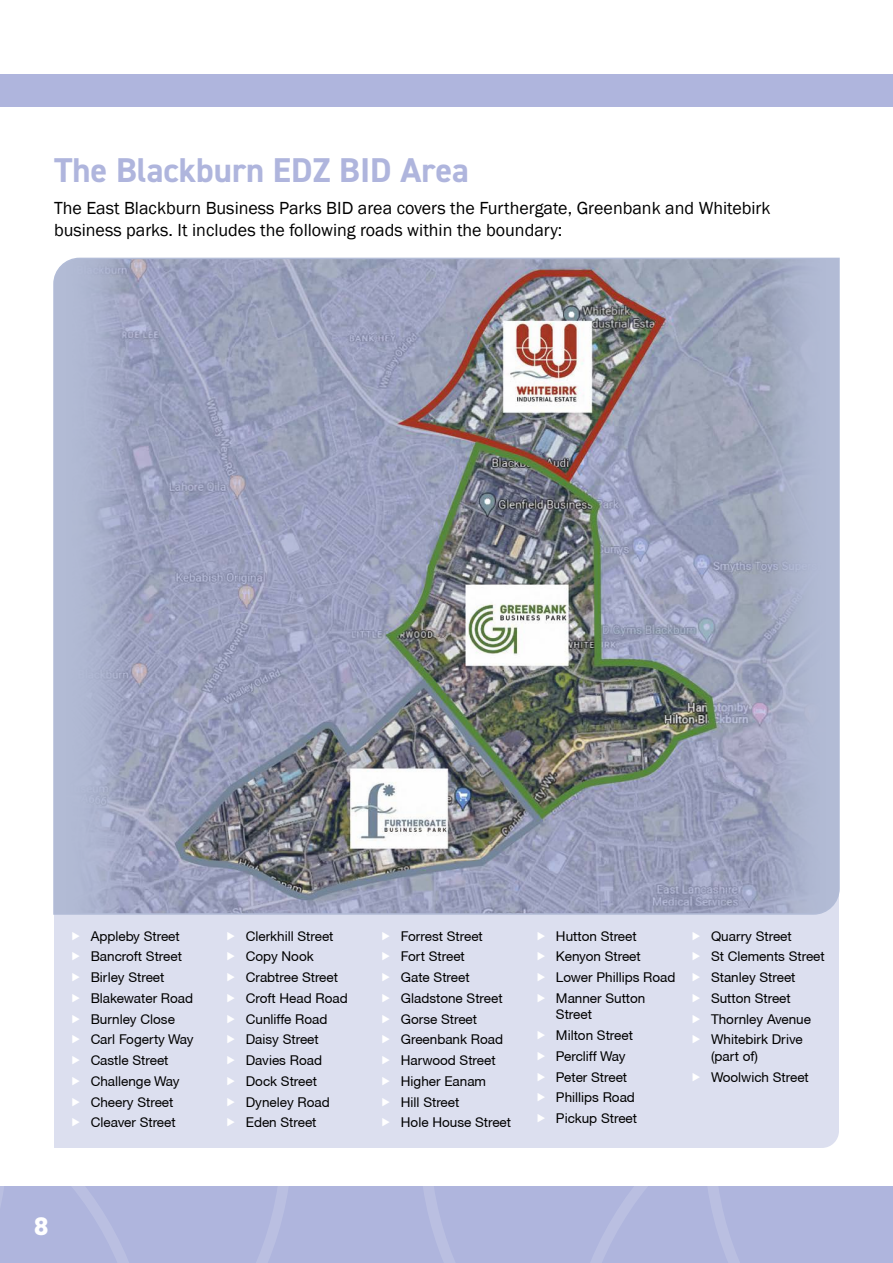
<style>
.page{position:relative;width:893px;height:1263px;background:#fff}
.page>*{position:absolute;margin:0;border:0;box-sizing:border-box;transform-origin:0 0}
.t1{font:700 34.5px "DIN2014";color:#afb5dd}
.t2{font:800 25.5px "DIN2014";color:#fff}
.t3{font:18px/22.5px "Franklin Gothic";color:#000}
.t4{font:13.5px/20.7px "Helvetica Neue CE";color:#000}
</style>
<div class="page">
<div style="left:0;top:74px;width:893px;height:33px;background:#afb5dd"></div>
<div style="left:0;top:1186px;width:893px;height:77px;background:#afb5dd"></div>
<svg style="left:423px;top:1186px;width:316px;height:77px"></svg>
<svg style="left:0;top:1186px;width:288px;height:77px"></svg>
<div style="left:54px;top:915px;width:785px;height:233px;background:#dcdfef"></div>
<img style="left:53px;top:257px;width:787px;height:658px">
<svg style="left:72px;top:931px;width:8px;height:9px"></svg>
<svg style="left:72px;top:952px;width:8px;height:9px"></svg>
<svg style="left:72px;top:973px;width:8px;height:8px"></svg>
<svg style="left:72px;top:994px;width:8px;height:8px"></svg>
<svg style="left:72px;top:1014px;width:8px;height:9px"></svg>
<svg style="left:72px;top:1035px;width:8px;height:9px"></svg>
<svg style="left:72px;top:1056px;width:8px;height:8px"></svg>
<svg style="left:72px;top:1077px;width:8px;height:8px"></svg>
<svg style="left:72px;top:1097px;width:8px;height:9px"></svg>
<svg style="left:72px;top:1118px;width:8px;height:9px"></svg>
<svg style="left:227px;top:931px;width:8px;height:9px"></svg>
<svg style="left:227px;top:952px;width:8px;height:9px"></svg>
<svg style="left:227px;top:973px;width:8px;height:8px"></svg>
<svg style="left:227px;top:993px;width:8px;height:9px"></svg>
<svg style="left:227px;top:1014px;width:8px;height:9px"></svg>
<svg style="left:227px;top:1035px;width:8px;height:9px"></svg>
<svg style="left:227px;top:1056px;width:8px;height:8px"></svg>
<svg style="left:227px;top:1076px;width:8px;height:9px"></svg>
<svg style="left:227px;top:1097px;width:8px;height:9px"></svg>
<svg style="left:227px;top:1118px;width:8px;height:9px"></svg>
<svg style="left:382px;top:931px;width:8px;height:9px"></svg>
<svg style="left:382px;top:952px;width:8px;height:9px"></svg>
<svg style="left:382px;top:973px;width:8px;height:8px"></svg>
<svg style="left:382px;top:993px;width:8px;height:9px"></svg>
<svg style="left:382px;top:1014px;width:8px;height:9px"></svg>
<svg style="left:382px;top:1035px;width:8px;height:9px"></svg>
<svg style="left:382px;top:1056px;width:8px;height:8px"></svg>
<svg style="left:382px;top:1076px;width:8px;height:9px"></svg>
<svg style="left:382px;top:1097px;width:8px;height:9px"></svg>
<svg style="left:382px;top:1118px;width:8px;height:9px"></svg>
<svg style="left:538px;top:931px;width:7px;height:9px"></svg>
<svg style="left:538px;top:952px;width:7px;height:9px"></svg>
<svg style="left:538px;top:973px;width:7px;height:8px"></svg>
<svg style="left:538px;top:993px;width:7px;height:9px"></svg>
<svg style="left:538px;top:1031px;width:7px;height:8px"></svg>
<svg style="left:538px;top:1051px;width:7px;height:9px"></svg>
<svg style="left:538px;top:1072px;width:7px;height:9px"></svg>
<svg style="left:538px;top:1093px;width:7px;height:9px"></svg>
<svg style="left:538px;top:1114px;width:7px;height:8px"></svg>
<svg style="left:693px;top:931px;width:7px;height:9px"></svg>
<svg style="left:693px;top:952px;width:7px;height:9px"></svg>
<svg style="left:693px;top:973px;width:7px;height:8px"></svg>
<svg style="left:693px;top:993px;width:7px;height:9px"></svg>
<svg style="left:693px;top:1014px;width:7px;height:9px"></svg>
<svg style="left:693px;top:1035px;width:7px;height:8px"></svg>
<svg style="left:693px;top:1072px;width:7px;height:9px"></svg>
<h1 class="t1" style="left:54px;top:147px;width:416px">The Blackburn EDZ BID Area</h1>
<h3 class="t3" style="left:54px;top:197px;width:718px">The East Blackburn Business Parks BID area covers the Furthergate, Greenbank and Whitebirk business parks. It includes the following roads within the boundary:</h3>
<h2 class="t2" style="left:34px;top:1209px;width:16px">8</h2>
<p class="t4" style="left:91px;top:925px;width:104px">Appleby Street<br>Bancroft Street<br>Birley Street<br>Blakewater Road<br>Burnley Close<br>Carl Fogerty Way<br>Castle Street<br>Challenge Way<br>Cheery Street<br>Cleaver Street</p>
<p class="t4" style="left:246px;top:925px;width:104px">Clerkhill Street<br>Copy Nook<br>Crabtree Street<br>Croft Head Road<br>Cunliffe Road<br>Daisy Street<br>Davies Road<br>Dock Street<br>Dyneley Road<br>Eden Street</p>
<p class="t4" style="left:401px;top:925px;width:112px">Forrest Street<br>Fort Street<br>Gate Street<br>Gladstone Street<br>Gorse Street<br>Greenbank Road<br>Harwood Street<br>Higher Eanam<br>Hill Street<br>Hole House Street</p>
<p class="t4" style="left:556px;top:925px;width:121px">Hutton Street<br>Kenyon Street<br>Lower Phillips Road<br>Manner Sutton</p>
<p class="t4" style="left:556px;top:1004px;width:83px">Street<br>Milton Street<br>Percliff Way<br>Peter Street<br>Phillips Road<br>Pickup Street</p>
<p class="t4" style="left:711px;top:925px;width:115px">Quarry Street<br>St Clements Street<br>Stanley Street<br>Sutton Street<br>Thornley Avenue<br>Whitebirk Drive</p>
<p class="t4" style="left:711px;top:1046px;width:99px">(part of)<br>Woolwich Street</p>
</div>
